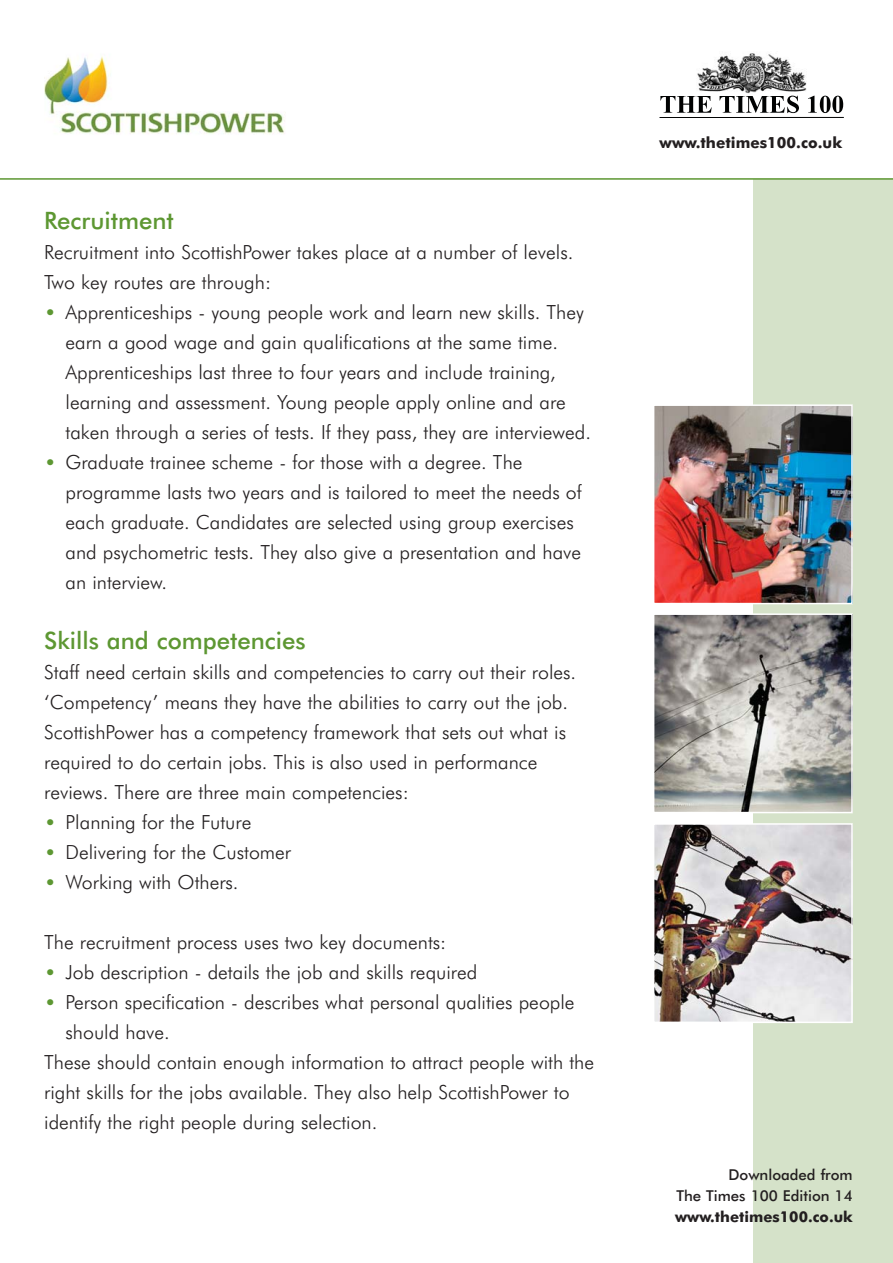
<style>
.page{position:relative;width:893px;height:1263px;background:#fff}
.page>*{position:absolute;margin:0;border:0;box-sizing:border-box;transform-origin:0 0}
.t1{font:500 24px "Futura BT";color:#5d9732}
.t2{font:300 19.5px/30px "Futura BT";color:#231f20}
.t3{font:700 15.45px "Futura BT";color:#231f20}
.t4{font:500 15px/21px "Futura BT";color:#231f20;text-align:right}
.t5{font:700 15px "Futura BT";color:#231f20}
.s1{font-size:21px;color:#5d9732}
</style>
<div class="page">
<div style="left:753px;top:180px;width:139px;height:1083px;background:#d5e2c9"></div>
<img style="left:697px;top:53px;width:110px;height:43px">
<svg style="left:660px;top:96px;width:51px;height:17px"></svg>
<svg style="left:719px;top:96px;width:79px;height:17px"></svg>
<svg style="left:808px;top:96px;width:35px;height:17px"></svg>
<hr style="left:659px;top:117px;width:184px;height:1px;background:#010202">
<img style="left:655px;top:616px;width:194px;height:194px">
<div style="left:652px;top:613px;width:200px;height:200px;border:2px solid #fff"></div>
<img style="left:655px;top:826px;width:194px;height:194px">
<div style="left:652px;top:823px;width:200px;height:200px;border:2px solid #fff"></div>
<img style="left:655px;top:407px;width:194px;height:194px">
<div style="left:652px;top:404px;width:200px;height:200px;border:2px solid #fff"></div>
<hr style="left:0;top:178px;width:892px;height:2px;background:#5d9732">
<img style="left:44px;top:56px;width:242px;height:78px">
<p class="t1" style="left:44px;top:208px;width:131px">Recruitment</p>
<p class="t2" style="left:44px;top:238px;width:530px">Recruitment into ScottishPower takes place at a number of levels.<br>Two key routes are through:</p>
<p class="t2" style="left:65px;top:298px;width:527px;text-indent:-21px"><span class="s1">•</span> Apprenticeships - young people work and learn new skills. They earn a good wage and gain qualifications at the same time.<br>Apprenticeships last three to four years and include training, learning and assessment. Young people apply online and are taken through a series of tests. If they pass, they are interviewed.</p>
<p class="t2" style="left:65px;top:448px;width:517px;text-indent:-21px"><span class="s1">•</span> Graduate trainee scheme - for those with a degree. The programme lasts two years and is tailored to meet the needs of each graduate. Candidates are selected using group exercises and psychometric tests. They also give a presentation and have an interview.</p>
<p class="t1" style="left:44px;top:628px;width:263px">Skills and competencies</p>
<p class="t2" style="left:44px;top:658px;width:533px">Staff need certain skills and competencies to carry out their roles. ‘Competency’ means they have the abilities to carry out the job.<br>ScottishPower has a competency framework that sets out what is required to do certain jobs. This is also used in performance reviews. There are three main competencies:</p>
<p class="t2" style="left:44px;top:808px;width:209px"><span class="s1">•</span> Planning for the Future</p>
<p class="t2" style="left:44px;top:838px;width:248px"><span class="s1">•</span> Delivering for the Customer</p>
<p class="t2" style="left:44px;top:868px;width:196px"><span class="s1">•</span> Working with Others.</p>
<p class="t2" style="left:44px;top:928px;width:403px">The recruitment process uses two key documents:</p>
<p class="t2" style="left:44px;top:958px;width:434px"><span class="s1">•</span> Job description - details the job and skills required</p>
<p class="t2" style="left:44px;top:988px;width:531px"><span class="s1">•</span> Person specification - describes what personal qualities people</p>
<p class="t2" style="left:65px;top:1018px;width:106px">should have.</p>
<p class="t2" style="left:44px;top:1048px;width:551px">These should contain enough information to attract people with the</p>
<p class="t2" style="left:44px;top:1078px;width:527px">right skills for the jobs available. They also help ScottishPower to</p>
<p class="t2" style="left:44px;top:1108px;width:334px">identify the right people during selection.</p>
<p class="t3" style="left:659px;top:135px;width:184px">www.thetimes100.co.uk</p>
<p class="t4" style="left:676px;top:1165px;width:178px">Downloaded from<br>The Times 100 Edition 14</p>
<p class="t5" style="left:675px;top:1209px;width:179px">www.thetimes100.co.uk</p>
</div>
